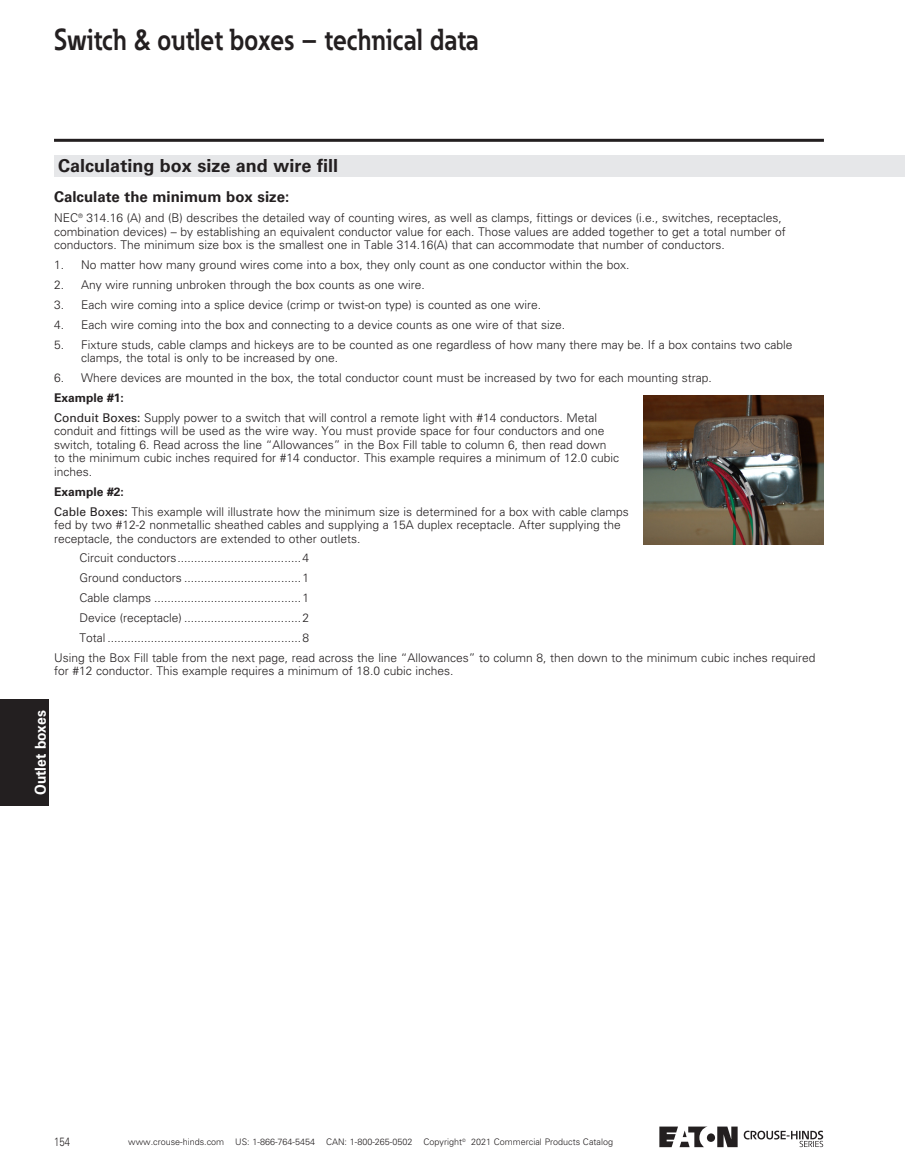
<style>
.page{position:relative;width:905px;height:1175px;background:#fff}
.page>*{position:absolute;margin:0;border:0;box-sizing:border-box;transform-origin:0 0}
.Product_Family{font:700 30px "Eaton";color:#231f20;scale:.86 1}
.Main_Head{font:700 18px "Univers LT Std";color:#231f20}
.Body_Text{font:700 15px "Univers LT Std";color:#231f20}
.ThumbtabsLargeFont{font:700 15px "Univers LT Std";color:#fff;scale:.92 1}
.Body_Text-2{font:300 12px/13.5px "Univers LT Std";color:#231f20}
.Body_Text-3{font:700 12px "Univers LT Std";color:#231f20}
.Body_Text-4{font:300 12px "Univers LT Std";color:#231f20;scale:.8 1}
.t1{font:300 9px "Univers LT Std";color:#231f20}
.s1{font-weight:400}
</style>
<div class="page">
<hr style="left:54px;top:139px;width:770px;height:3px;background:#231f20">
<div style="left:0;top:699px;width:49px;height:107px;background:#231f20"></div>
<div style="left:706px;top:1133px;width:9px;height:8px;background:#231f20;border-radius:50%"></div>
<svg style="left:717px;top:1126px;width:20px;height:21px"></svg>
<svg style="left:659px;top:1126px;width:48px;height:21px"></svg>
<svg style="left:743px;top:1130px;width:80px;height:17px"></svg>
<div style="left:54px;top:155px;width:850px;height:22px;background:#e6e7e9"></div>
<img style="left:643px;top:395px;width:181px;height:149px">
<p class="Product_Family" style="left:54px;top:20px;width:495px">Switch &amp; outlet boxes – technical data</p>
<p class="Main_Head" style="left:58px;top:156px;width:281px">Calculating box size and wire fill</p>
<p class="Body_Text" style="left:54px;top:188px;width:237px">Calculate the minimum box size:</p>
<p class="Body_Text-2" style="left:54px;top:211px;width:733px">NEC<sup>®</sup> 314.16 (A) and (B) describes the detailed way of counting wires, as well as clamps, fittings or devices (i.e., switches, receptacles, combination devices) – by establishing an equivalent conductor value for each. Those values are added together to get a total number of conductors. The minimum size box is the smallest one in Table 314.16(A) that can accommodate that number of conductors.</p>
<p class="Body_Text-2" style="left:54px;top:258px;width:577px">1. No matter how many ground wires come into a box, they only count as one conductor within the box.</p>
<p class="Body_Text-2" style="left:54px;top:278px;width:372px">2. Any wire running unbroken through the box counts as one wire.</p>
<p class="Body_Text-2" style="left:54px;top:298px;width:488px">3. Each wire coming into a splice device (crimp or twist-on type) is counted as one wire.</p>
<p class="Body_Text-2" style="left:54px;top:318px;width:512px">4. Each wire coming into the box and connecting to a device counts as one wire of that size.</p>
<p class="Body_Text-2" style="left:81px;top:337px;width:712px;text-indent:-27px">5. Fixture studs, cable clamps and hickeys are to be counted as one regardless of how many there may be. If a box contains two cable clamps, the total is only to be increased by one.</p>
<p class="Body_Text-2" style="left:54px;top:371px;width:659px">6. Where devices are mounted in the box, the total conductor count must be increased by two for each mounting strap.</p>
<p class="Body_Text-3" style="left:54px;top:390px;width:71px">Example #1:</p>
<p class="Body_Text-2" style="left:54px;top:411px;width:566px"><span class="s1">Conduit Boxes:</span> Supply power to a switch that will control a remote light with #14 conductors. Metal conduit and fittings will be used as the wire way. You must provide space for four conductors and one switch, totaling 6. Read across the line “Allowances” in the Box Fill table to column 6, then read down to the minimum cubic inches required for #14 conductor. This example requires a minimum of 12.0 cubic inches.</p>
<p class="Body_Text-3" style="left:54px;top:484px;width:71px">Example #2:</p>
<p class="Body_Text-2" style="left:54px;top:504px;width:576px"><span class="s1">Cable Boxes:</span> This example will illustrate how the minimum size is determined for a box with cable clamps fed by two #12-2 nonmetallic sheathed cables and supplying a 15A duplex receptacle. After supplying the receptacle, the conductors are extended to other outlets.</p>
<p class="Body_Text-2" style="left:80px;top:551px;width:231px">Circuit conductors.....................................4</p>
<p class="Body_Text-2" style="left:80px;top:571px;width:231px">Ground conductors ...................................1</p>
<p class="Body_Text-2" style="left:80px;top:591px;width:231px">Cable clamps ............................................1</p>
<p class="Body_Text-2" style="left:80px;top:611px;width:231px">Device (receptacle) ...................................2</p>
<p class="Body_Text-2" style="left:80px;top:631px;width:231px">Total ..........................................................8</p>
<p class="Body_Text-2" style="left:54px;top:651px;width:762px">Using the Box Fill table from the next page, read across the line “Allowances” to column 8, then down to the minimum cubic inches required for #12 conductor. This example requires a minimum of 18.0 cubic inches.</p>
<p class="ThumbtabsLargeFont" style="left:32px;top:795px;width:94px;rotate:-90deg">Outlet boxes</p>
<p class="Body_Text-4" style="left:54px;top:1134px;width:22px">154</p>
<p class="t1" style="left:128px;top:1136px;width:486px">www.crouse-hinds.com US: 1-866-764-5454 CAN: 1-800-265-0502 Copyright<sup>©</sup> 2021 Commercial Products Catalog</p>
</div>
